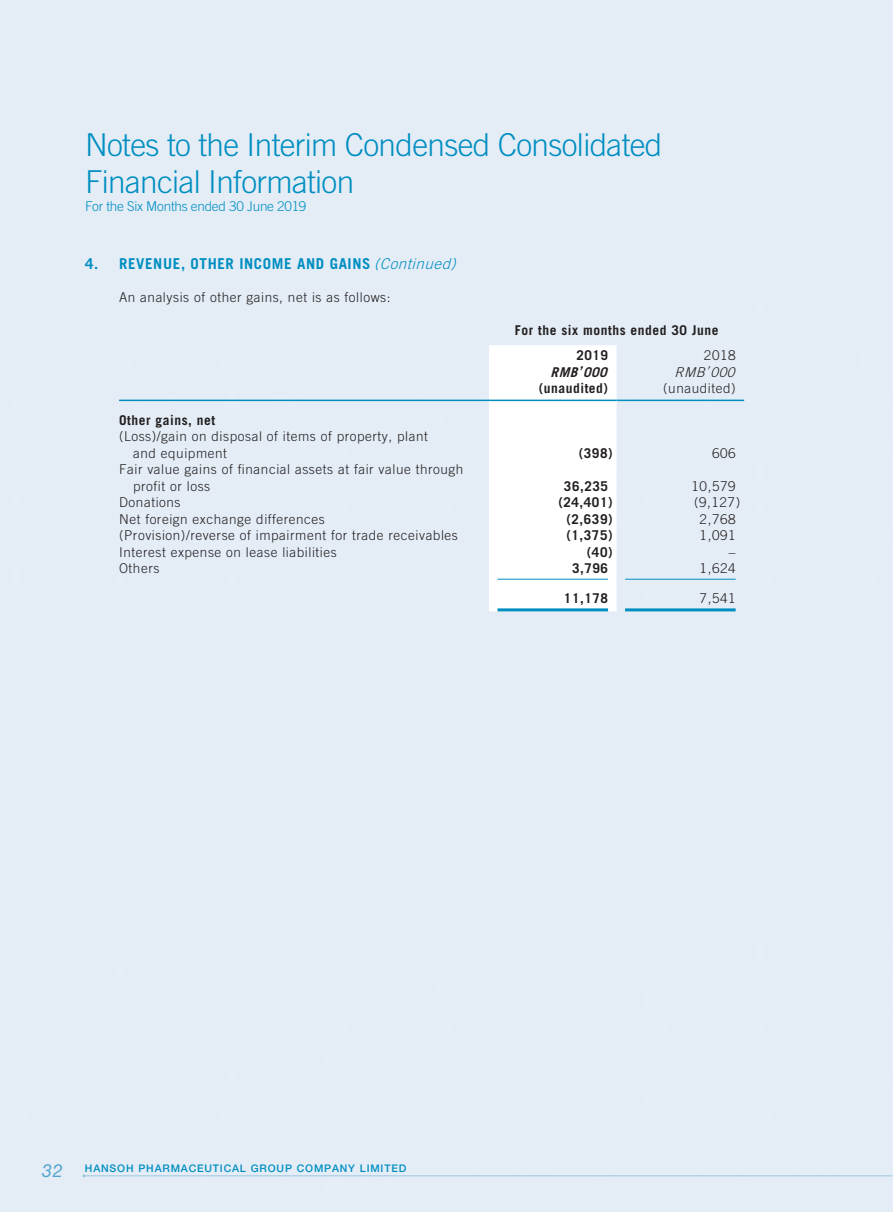
<style>
.page{position:relative;width:893px;height:1212px;background:#fff}
.page>*{position:absolute;margin:0;border:0;box-sizing:border-box;transform-origin:0 0}
.t1{font:300 31.5px/37.5px "Trade Gothic LT Std";letter-spacing:-.02em;color:#008ec1}
.t2{font:700 15px "Trade Gothic LT Std";letter-spacing:.04em;color:#008ec1}
.t3{font:300 13.5px/16.5px "Trade Gothic LT Std";letter-spacing:.04em;color:#231f20}
.t4{font:700 13.5px/25.5px "Trade Gothic LT Std";letter-spacing:.04em;color:#231f20}
.t5{font:300 13.5px "Trade Gothic LT Std";letter-spacing:-.02em;color:#008ec1}
.t6{font:italic 700 13.5px "Trade Gothic LT Std";color:#231f20}
.t7{font:italic 300 13.5px "Trade Gothic LT Std";color:#231f20}
.t8{font:500 10.5px "Helvetica Neue LT Std";letter-spacing:.08em;color:#008ec1}
.s1{font-weight:300;font-style:italic}
.s2{font-weight:400;font-style:italic;font-size:18px;color:#54a3ce}
</style>
<div class="page">
<hr style="left:84px;top:1175px;width:808px;height:1px;background:#9cc5e0">
<svg style="left:489px;top:345px;width:128px;height:266px"></svg>
<hr style="left:119px;top:400px;width:370px;height:1px;background:#008ec1">
<hr style="left:489px;top:400px;width:128px;height:1px;background:#008ec1">
<hr style="left:617px;top:400px;width:127px;height:1px;background:#008ec1">
<hr style="left:497px;top:579px;width:111px;height:1px;background:#008ec1">
<hr style="left:625px;top:579px;width:111px;height:1px;background:#008ec1">
<hr style="left:497px;top:608px;width:111px;height:3px;background:#008ec1">
<hr style="left:625px;top:608px;width:111px;height:3px;background:#008ec1">
<h1 class="t1" style="left:85px;top:125px;width:579px">Notes to the Interim Condensed Consolidated<br>Financial Information</h1>
<p class="t5" style="left:85px;top:198px;width:223px">For the Six Months ended 30 June 2019</p>
<p class="t2" style="left:85px;top:254px;width:377px">4. REVENUE, OTHER INCOME AND GAINS <span class="s1">(Continued)</span></p>
<p class="t3" style="left:119px;top:288px;width:273px">An analysis of other gains, net is as follows:</p>
<p class="t4" style="left:119px;top:407px;width:98px">Other gains, net</p>
<p class="t3" style="left:133px;top:428px;width:296px;text-indent:-14px">(Loss)/gain on disposal of items of property, plant and equipment</p>
<p class="t3" style="left:133px;top:461px;width:332px;text-indent:-14px">Fair value gains of financial assets at fair value through profit or loss</p>
<p class="t4" style="left:576px;top:317px;width:144px;text-indent:-62px">For the six months ended 30 June<br>2019</p>
<p class="t3" style="left:704px;top:347px;width:33px">2018</p>
<p class="t6" style="left:551px;top:363px;width:62px">RMB’ 000</p>
<p class="t7" style="left:674px;top:364px;width:66px">RMB’ 000</p>
<p class="t4" style="left:539px;top:375px;width:71px">(unaudited)</p>
<p class="t3" style="left:663px;top:380px;width:74px">(unaudited)</p>
<p class="t4" style="left:579px;top:440px;width:35px">(398)</p>
<p class="t3" style="left:712px;top:445px;width:25px">606</p>
<p class="t4" style="left:564px;top:473px;width:46px">36,235</p>
<p class="t3" style="left:691px;top:478px;width:46px">10,579</p>
<p class="t3" style="left:119px;top:494px;width:63px">Donations</p>
<p class="t4" style="left:558px;top:489px;width:56px">(24,401)</p>
<p class="t3" style="left:694px;top:494px;width:48px">(9,127)</p>
<p class="t3" style="left:119px;top:511px;width:207px">Net foreign exchange differences</p>
<p class="t4" style="left:566px;top:506px;width:48px">(2,639)</p>
<p class="t3" style="left:700px;top:511px;width:38px">2,768</p>
<p class="t3" style="left:119px;top:527px;width:340px">(Provision)/reverse of impairment for trade receivables</p>
<p class="t4" style="left:566px;top:522px;width:48px">(1,375)</p>
<p class="t3" style="left:700px;top:527px;width:38px">1,091</p>
<p class="t3" style="left:119px;top:544px;width:219px">Interest expense on lease liabilities</p>
<p class="t4" style="left:587px;top:539px;width:27px">(40)</p>
<p class="t3" style="left:729px;top:544px;width:8px">–</p>
<p class="t3" style="left:119px;top:560px;width:42px">Others</p>
<p class="t4" style="left:572px;top:555px;width:38px">3,796</p>
<p class="t3" style="left:700px;top:560px;width:38px">1,624</p>
<p class="t4" style="left:564px;top:585px;width:46px">11,178</p>
<p class="t3" style="left:700px;top:590px;width:38px">7,541</p>
<p class="t8" style="left:42px;top:1162px;width:366px"><span class="s2">32</span> HANSOH PHARMACEUTICAL GROUP COMPANY LIMITED</p>
</div>
